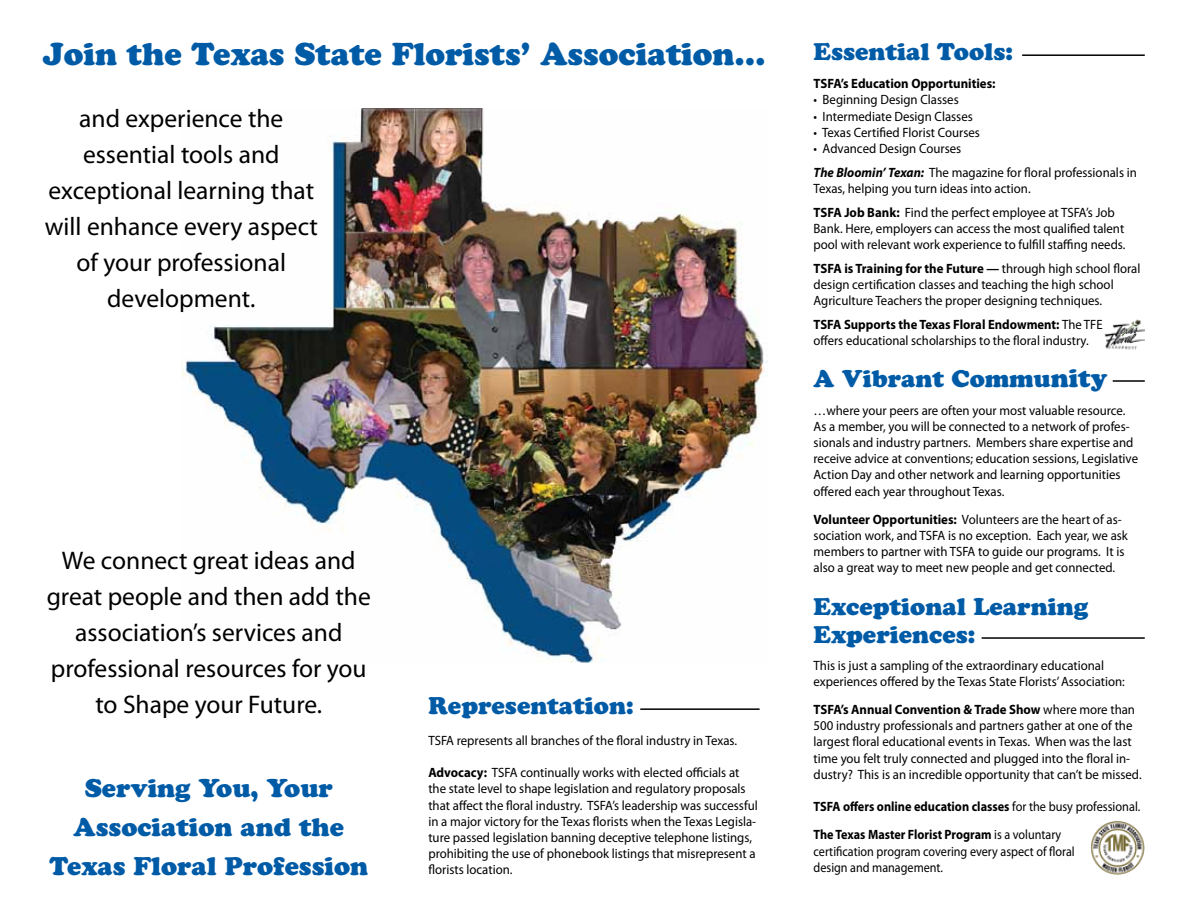
<style>
.page{position:relative;width:1188px;height:918px;background:#fff}
.page>*{position:absolute;margin:0;border:0;box-sizing:border-box;transform-origin:0 0}
.t1{font:31.5px "Cooper Black Std";color:#005ba7}
.t2{font:25.5px/36px "Myriad Pro";color:#000;text-align:center}
.t3{font:25.5px/39px "Cooper Black Std";color:#005ba7;text-align:center}
.t4{font:24px/28.8px "Cooper Black Std";color:#005ba7}
.t5{font:13.5px/16.2px "Myriad Pro";color:#000;scale:.95 1}
.t6{font:700 13.5px/28.2px "Myriad Pro";color:#000;scale:.91 1}
.t7{font:13.5px/16.2px "Myriad Pro";color:#000;scale:.94 1}
.t8{font:13.5px/16.2px "Myriad Pro";color:#000;scale:.9 1}
.t9{font:700 13.5px "Myriad Pro";color:#000;scale:.95 1}
.s1{font-weight:700}
.s2{font-weight:700;font-style:italic}
.s3{font-size:25.5px}
.s4{font-weight:400}
</style>
<div class="page">
<img style="left:182px;top:108px;width:586px;height:554px">
<hr style="left:640px;top:708px;width:120px;height:2px;background:#000">
<hr style="left:1022px;top:54px;width:123px;height:2px;background:#000">
<hr style="left:1113px;top:380px;width:32px;height:2px;background:#000">
<hr style="left:982px;top:637px;width:163px;height:2px;background:#000">
<img style="left:1104px;top:319px;width:41px;height:31px">
<img style="left:1091px;top:821px;width:54px;height:54px">
<h1 class="t1" style="left:43px;top:35px;width:724px">Join the Texas State Florists’ Association…</h1>
<h2 class="t2" style="left:45px;top:100px;width:274px">and experience the essential tools and exceptional learning that will enhance every aspect of your professional development.</h2>
<h2 class="t2" style="left:47px;top:542px;width:325px">We connect great ideas and great people and then add the association’s services and professional resources for you to Shape your Future.</h2>
<h2 class="t3" style="left:49px;top:769px;width:320px">Serving You, Your<br>Association and the<br>Texas Floral Profession</h2>
<h3 class="t4" style="left:428px;top:691px;width:207px">Representation:</h3>
<p class="t5" style="left:428px;top:732px;width:327px">TSFA represents all branches of the floral industry in Texas.</p>
<p class="t5" style="left:428px;top:764px;width:348px"><span class="s1">Advocacy:</span> TSFA continually works with elected officials at the state level to shape legislation and regulatory proposals that affect the floral industry. TSFA’s leadership was successful in a major victory for the Texas florists when the Texas Legisla&shy;ture passed legislation banning deceptive telephone listings, prohibiting the use of phonebook listings that misrepresent a florists location.</p>
<h3 class="t4" style="left:814px;top:37px;width:201px">Essential Tools:</h3>
<p class="t9" style="left:814px;top:75px;width:193px">TSFA’s Education Opportunities:</p>
<p class="t5" style="left:814px;top:92px;width:154px">• Beginning Design Classes</p>
<p class="t5" style="left:814px;top:108px;width:169px">• Intermediate Design Classes</p>
<p class="t5" style="left:814px;top:124px;width:177px">• Texas Certified Florist Courses</p>
<p class="t5" style="left:814px;top:136px;width:342px;line-height:23.7px">• Advanced Design Courses<br><span class="s2">The Bloomin’ Texan:</span> The magazine for floral professionals in</p>
<p class="t5" style="left:814px;top:176px;width:319px;line-height:23.7px">Texas, helping you turn ideas into action.<br><span class="s1">TSFA Job Bank:</span> Find the perfect employee at TSFA’s Job</p>
<p class="t5" style="left:814px;top:220px;width:330px">Bank. Here, employers can access the most qualified talent pool with relevant work experience to fulfill staffing needs.</p>
<p class="t5" style="left:814px;top:260px;width:346px"><span class="s1">TSFA is Training for the Future —</span> through high school floral design certification classes and teaching the high school<br>Agriculture Teachers the proper designing techniques.</p>
<p class="t7" style="left:814px;top:316px;width:309px"><span class="s1">TSFA Supports the Texas Floral Endowment:</span> The TFE offers educational scholarships to the floral industry.</p>
<h3 class="t4" style="left:814px;top:364px;width:295px">A Vibrant Commu<span class="s3">nity</span></h3>
<p class="t5" style="left:814px;top:402px;width:343px">…where your peers are often your most valuable resource.<br>As a member, you will be connected to a network of profes&shy;sionals and industry partners. Members share expertise and receive advice at conventions; education sessions, Legislative Action Day and other network and learning opportunities offered each year throughout Texas.</p>
<p class="t5" style="left:814px;top:511px;width:332px"><span class="s1">Volunteer Opportunities:</span> Volunteers are the heart of as&shy;sociation work, and TSFA is no exception. Each year, we ask members to partner with TSFA to guide our programs. It is also a great way to meet new people and get connected.</p>
<h3 class="t4" style="left:814px;top:592px;width:276px">Exceptional Learning<br>Experiences:</h3>
<p class="t5" style="left:814px;top:657px;width:329px">This is just a sampling of the extraordinary educational experiences offered by the Texas State Florists’ Association:</p>
<p class="t5" style="left:814px;top:701px;width:347px"><span class="s1">TSFA’s Annual Convention &amp; Trade Show</span> where more than 500 industry professionals and partners gather at one of the largest floral educational events in Texas. When was the last time you felt truly connected and plugged into the floral in&shy;dustry? This is an incredible opportunity that can’t be missed.</p>
<p class="t6" style="left:814px;top:792px;width:361px">TSFA offers online education classes <span class="s4">for the busy professional.<br></span>The Texas Master Florist Program <span class="s4">is a voluntary</span></p>
<p class="t8" style="left:814px;top:843px;width:292px">certification program covering every aspect of floral design and management.</p>
</div>
